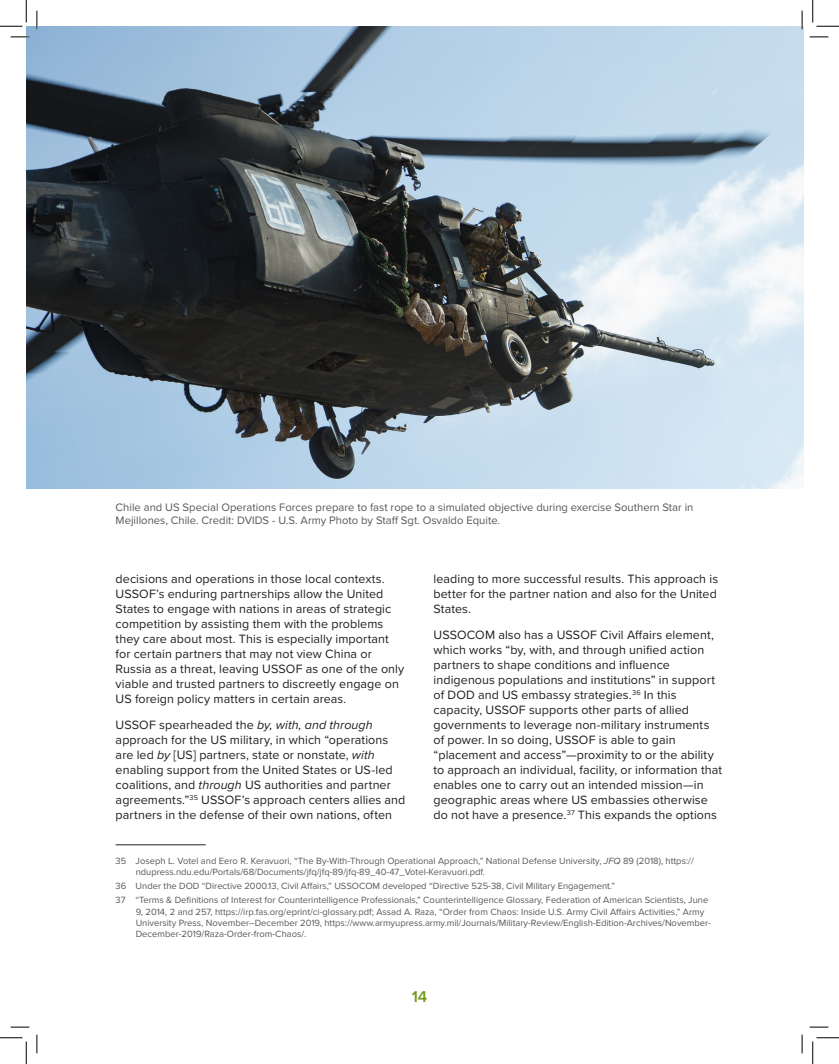
<style>
.page{position:relative;width:839px;height:1064px;background:#fff}
.page>*{position:absolute;margin:0;border:0;box-sizing:border-box;transform-origin:0 0}
.t1{font:600 16.25px "Proxima Nova";color:#6f9a1a}
.IB_-_Body_NEW{font:12.5px/15px "Proxima Nova";letter-spacing:.005em;color:#231f20}
.IB_-_Caption{font:11.25px/12.5px "Proxima Nova";color:#57585a}
.IB_-_Footnotes{font:9.38px/11.2px "Proxima Nova";color:#57585a}
.s1{font-style:italic}
</style>
<div class="page">
<hr style="left:116px;top:844px;width:90px;height:1px;background:#231f20">
<img style="left:26px;top:26px;width:777px;height:462px">
<svg style="left:11px;top:36px;width:18px;height:2px"></svg>
<svg style="left:809px;top:36px;width:19px;height:2px"></svg>
<svg style="left:11px;top:1026px;width:18px;height:2px"></svg>
<svg style="left:809px;top:1026px;width:19px;height:2px"></svg>
<svg style="left:36px;top:11px;width:2px;height:18px"></svg>
<svg style="left:36px;top:1034px;width:2px;height:19px"></svg>
<svg style="left:801px;top:11px;width:2px;height:18px"></svg>
<svg style="left:801px;top:1034px;width:2px;height:19px"></svg>
<svg style="left:0;top:0;width:27px;height:27px"></svg>
<svg style="left:0;top:1037px;width:27px;height:27px"></svg>
<svg style="left:812px;top:0;width:27px;height:27px"></svg>
<svg style="left:812px;top:1037px;width:27px;height:27px"></svg>
<p class="IB_-_Caption" style="left:116px;top:501px;width:579px">Chile and US Special Operations Forces prepare to fast rope to a simulated objective during exercise Southern Star in<br>Mejillones, Chile. Credit: DVIDS - U.S. Army Photo by Staff Sgt. Osvaldo Equite.</p>
<p class="IB_-_Body_NEW" style="left:433px;top:570px;width:286px;text-align:justify">leading to more successful results. This approach is better for the partner nation and also for the United States.</p>
<p class="IB_-_Body_NEW" style="left:433px;top:626px;width:290px">USSOCOM also has a USSOF Civil Affairs element, which works “by, with, and through unified action partners to shape conditions and influence indigenous populations and institutions” in support of DOD and US embassy strategies.<sup>36</sup> In this capacity, USSOF supports other parts of allied governments to leverage non-military instruments of power. In so doing, USSOF is able to gain “placement and access”—proximity to or the ability to approach an individual, facility, or information that enables one to carry out an intended mission—in geographic areas where US embassies otherwise do not have a presence.<sup>37</sup> This expands the options</p>
<p class="IB_-_Body_NEW" style="left:116px;top:570px;width:290px">decisions and operations in those local contexts.<br>USSOF’s enduring partnerships allow the United States to engage with nations in areas of strategic competition by assisting them with the problems they care about most. This is especially important for certain partners that may not view China or Russia as a threat, leaving USSOF as one of the only viable and trusted partners to discreetly engage on US foreign policy matters in certain areas.</p>
<p class="IB_-_Body_NEW" style="left:116px;top:716px;width:291px">USSOF spearheaded the <span class="s1">by, with, and through </span>approach for the US military, in which “operations are led <span class="s1">by</span> [US] partners, state or nonstate, <span class="s1">with </span>enabling support from the United States or US-led coalitions, and <span class="s1">through</span> US authorities and partner agreements.”<sup>35</sup> USSOF’s approach centers allies and partners in the defense of their own nations, often</p>
<p class="IB_-_Footnotes" style="left:136px;top:854px;width:559px;text-indent:-20px">35 Joseph L. Votel and Eero R. Keravuori, “The By-With-Through Operational Approach,” National Defense University, <span class="s1">JFQ</span> 89 (2018), https:// ndupress.ndu.edu/Portals/68/Documents/jfq/jfq-89/jfq-89_40-47_Votel-Keravuori.pdf.</p>
<p class="IB_-_Footnotes" style="left:116px;top:880px;width:501px">36 Under the DOD “Directive 2000.13, Civil Affairs,” USSOCOM developed “Directive 525-38, Civil Military Engagement.”</p>
<p class="IB_-_Footnotes" style="left:136px;top:894px;width:577px;text-indent:-20px">37 “Terms &amp; Definitions of Interest for Counterintelligence Professionals,” Counterintelligence Glossary, Federation of American Scientists, June 9, 2014, 2 and 257, https://irp.fas.org/eprint/ci-glossary.pdf; Assad A. Raza, “Order from Chaos: Inside U.S. Army Civil Affairs Activities,” Army University Press, November–December 2019, https://www.armyupress.army.mil/Journals/Military-Review/English-Edition-Archives/November-December-2019/Raza-Order-from-Chaos/.</p>
<h1 class="t1" style="left:412px;top:985px;width:17px">14</h1>
</div>
